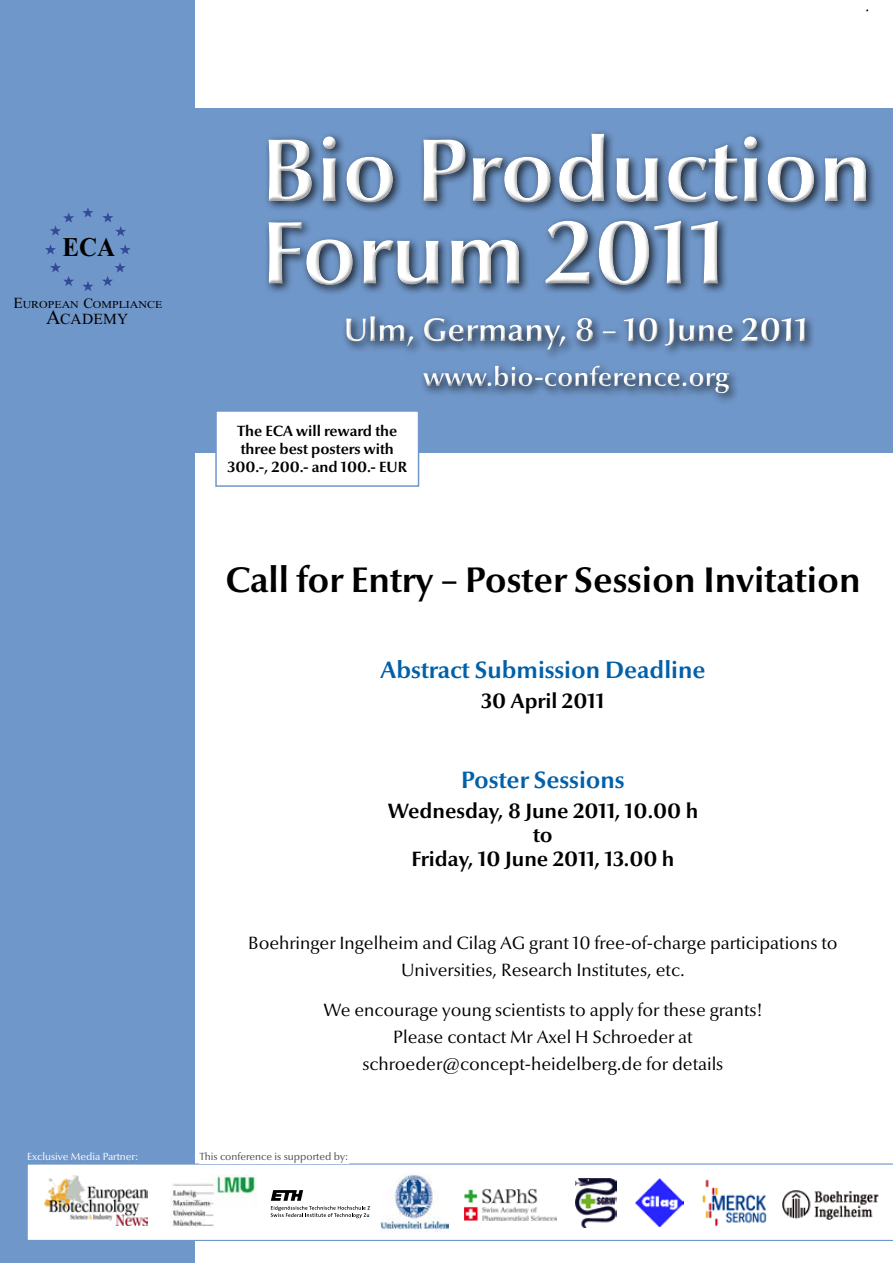
<style>
.page{position:relative;width:893px;height:1263px;background:#fff}
.page>*{position:absolute;margin:0;border:0;box-sizing:border-box;transform-origin:0 0}
.t1{font:700 90px/82.5px "Optima Nova LT";color:#fff}
.t2{font:700 36px "Optima Nova LT";color:#000}
.t3{font:700 33px "Optima Nova LT";color:#fff}
.t4{font:700 27px "Optima Nova LT";color:#fff}
.t5{font:700 27px "Times New Roman";color:#000;scale:.93 1}
.t6{font:700 24px "Optima Nova LT";color:#0060a9}
.t7{font:700 21px/24px "Optima Nova LT";color:#000;text-align:center}
.t8{font:18px/27px "Optima Nova LT";color:#000;text-align:center}
.t9{font:15.45px "Times New Roman";letter-spacing:.015em;color:#000}
.t10{font:700 15px/18px "Optima Nova LT";color:#000;text-align:center}
.t11{font:10.65px "Times New Roman";color:#000;scale:1.13 1}
.t12{font:10.5px "Optima Nova LT";color:#4b4b4d}
.t13{font:10.5px "Optima Nova LT";color:#fff}
.s1{font-size:15.45px}
.s2{font-size:14.4px}
.s3{font-size:20.25px}
</style>
<div class="page">
<div style="left:0;top:0;width:194px;height:1263px;background:#7097c9"></div>
<div style="left:180px;top:108px;width:713px;height:345px;background:#7097c9"></div>
<svg style="left:45px;top:244px;width:11px;height:10px"></svg>
<svg style="left:50px;top:262px;width:24px;height:24px"></svg>
<svg style="left:83px;top:281px;width:10px;height:10px"></svg>
<svg style="left:102px;top:263px;width:24px;height:23px"></svg>
<svg style="left:120px;top:244px;width:11px;height:10px"></svg>
<svg style="left:102px;top:212px;width:24px;height:24px"></svg>
<svg style="left:82px;top:207px;width:11px;height:10px"></svg>
<svg style="left:50px;top:213px;width:24px;height:23px"></svg>
<div style="left:264px;top:131px;width:607px;height:267px;background:#4b4b4d;opacity:.5"></div>
<svg style="left:27px;top:1163px;width:866px;height:78px"></svg>
<img style="left:635px;top:1178px;width:48px;height:48px">
<img style="left:171px;top:1174px;width:86px;height:53px">
<svg style="left:271px;top:1190px;width:99px;height:28px"></svg>
<img style="left:575px;top:1179px;width:41px;height:48px">
<img style="left:464px;top:1188px;width:93px;height:33px">
<img style="left:380px;top:1173px;width:68px;height:59px">
<img style="left:700px;top:1179px;width:69px;height:48px">
<img style="left:45px;top:1175px;width:102px;height:50px">
<img style="left:781px;top:1188px;width:99px;height:31px">
<div style="left:216px;top:411px;width:202px;height:75px;background:#fff"></div>
<div style="left:215px;top:410px;width:204px;height:77px;border:2px solid #7097c9"></div>
<h3 class="t5" style="left:62px;top:229px;width:58px">ECA</h3>
<p class="t11" style="left:13px;top:297px;width:133px"><span class="s1">E</span>UROPEAN <span class="s2">C</span>OMPLIANCE</p>
<p class="t9" style="left:46px;top:308px;width:84px"><span class="s3">A</span>CADEMY</p>
<h1 class="t1" style="left:261px;top:131px;width:612px">Bio Production<br>Forum 2011</h1>
<h3 class="t3" style="left:344px;top:311px;width:466px">Ulm, Germany, 8 – 10 June 2011</h3>
<h3 class="t4" style="left:423px;top:362px;width:308px">www.bio-conference.org</h3>
<p class="t10" style="left:228px;top:422px;width:181px">The ECA will reward the three best posters with<br>300.-, 200.- and 100.- EUR</p>
<h2 class="t2" style="left:225px;top:559px;width:637px">Call for Entry – Poster Session Invitation</h2>
<h3 class="t6" style="left:380px;top:656px;width:326px">Abstract Submission Deadline</h3>
<p class="t7" style="left:481px;top:689px;width:125px">30 April 2011</p>
<h3 class="t6" style="left:461px;top:766px;width:165px">Poster Sessions</h3>
<p class="t7" style="left:388px;top:799px;width:312px">Wednesday, 8 June 2011, 10.00 h to<br>Friday, 10 June 2011, 13.00 h</p>
<p class="t8" style="left:248px;top:930px;width:591px">Boehringer Ingelheim and Cilag AG grant 10 free-of-charge participations to<br>Universities, Research Institutes, etc.</p>
<p class="t8" style="left:323px;top:996px;width:441px">We encourage young scientists to apply for these grants!<br>Please contact Mr Axel H Schroeder at schroeder@concept-heidelberg.de for details</p>
<p class="t13" style="left:27px;top:1150px;width:113px">Exclusive Media Partner:</p>
<p class="t12" style="left:199px;top:1150px;width:150px">This conference is supported by:</p>
</div>
